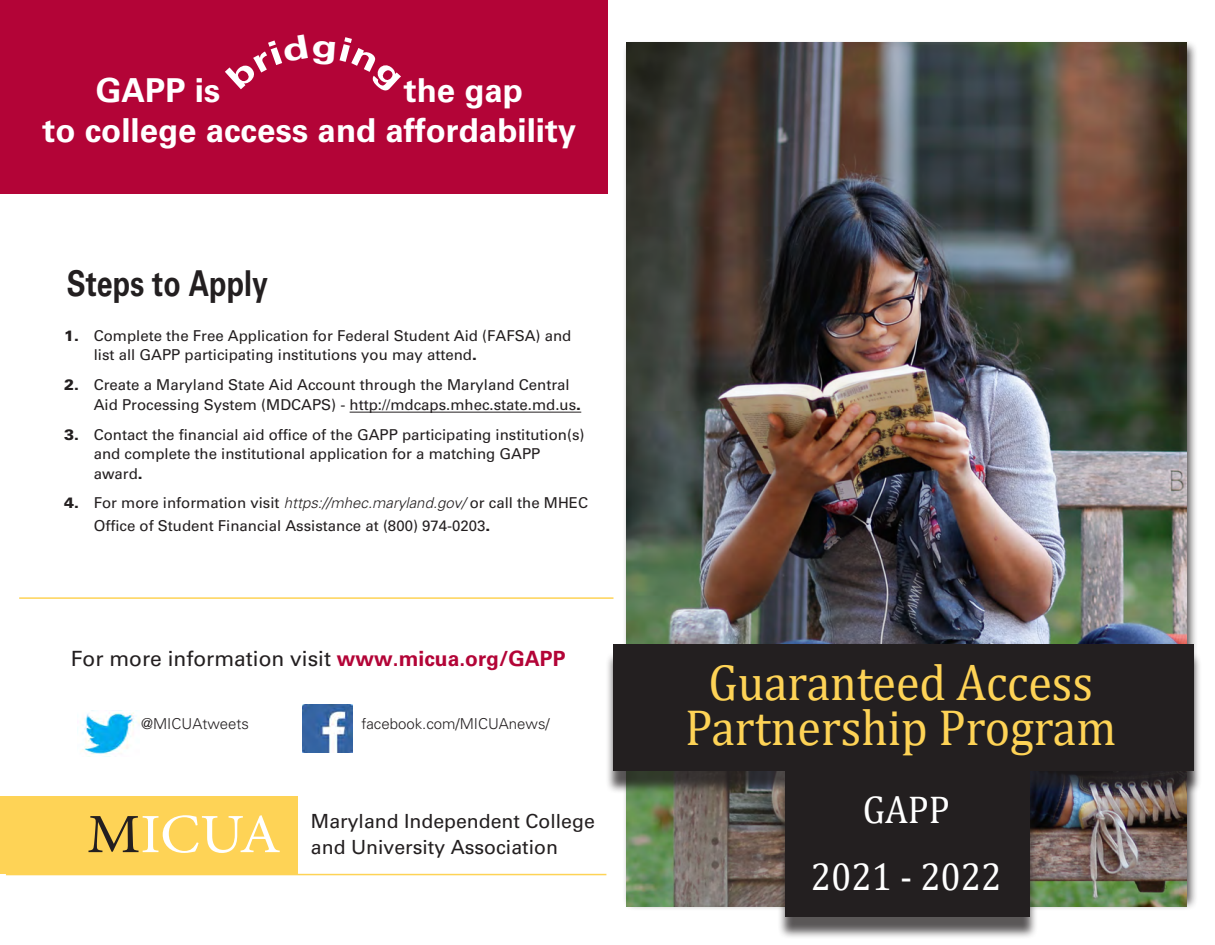
<style>
.page{position:relative;width:1215px;height:945px;background:#fff}
.page>*{position:absolute;margin:0;border:0;box-sizing:border-box;transform-origin:0 0}
.t1{font:55.5px "Minion Pro";letter-spacing:-.005em;color:#fff;scale:1.08 1}
.t2{font:51px "Cambria";color:#fed356;scale:.94 1}
.t3{font:39px/67.1px "Cambria";color:#fff;text-align:center;scale:.94 1}
.t4{font:700 35.7px "Univers";color:#231f20;scale:.8 1}
.t5{font:700 33px "Univers";color:#fff}
.t6{font:21px "Univers";color:#231f20}
.t7{font:19.5px "Univers";color:#231f20}
.t8{font:15px/19.5px "Univers";color:#231f20}
.t9{font:300 15px "Univers";color:#231f20}
.s1{font-weight:900}
.s2{font-weight:300;font-style:italic}
.s3{font-weight:700;color:#b30437}
.s4{color:#231f20}
</style>
<div class="page">
<div style="left:622px;top:40px;width:576px;height:871px;background:#231f20;opacity:.75"></div>
<img style="left:626px;top:43px;width:560px;height:864px">
<div style="left:0;top:0;width:608px;height:194px;background:#b30437"></div>
<img style="left:82px;top:712px;width:58px;height:45px">
<img style="left:303px;top:705px;width:49px;height:47px">
<hr style="left:19px;top:597px;width:594px;height:2px;background:#fed356">
<hr style="left:6px;top:874px;width:600px;height:1px;background:#fed356">
<div style="left:0;top:796px;width:298px;height:78px;background:#fed356"></div>
<div style="left:605px;top:651px;width:597px;height:143px;background:#231f20;opacity:.75"></div>
<div style="left:614px;top:645px;width:580px;height:126px;background:#231f20"></div>
<div style="left:777px;top:778px;width:261px;height:162px;background:#231f20;opacity:.75"></div>
<div style="left:785px;top:771px;width:245px;height:145px;background:#231f20"></div>
<hr style="left:350px;top:412px;width:231px;height:1px;background:#231f20">
<p class="t5" style="left:96px;top:71px;width:126px">GAPP is</p>
<p class="t5" style="left:404px;top:71px;width:121px">the gap</p>
<p class="t5" style="left:43px;top:111px;width:535px">to college access and affordability</p>
<p class="t4" style="left:67px;top:262px;width:253px">Steps to Apply</p>
<p class="t8" style="left:94px;top:326px;width:479px;text-indent:-29px"><span class="s1">1.</span> Complete the Free Application for Federal Student Aid (FAFSA) and list all GAPP participating institutions you may attend<span class="s1">.</span></p>
<p class="t8" style="left:94px;top:375px;width:489px;text-indent:-29px"><span class="s1">2.</span> Create a Maryland State Aid Account through the Maryland Central<br>Aid Processing System (MDCAPS) - http://mdcaps.mhec.state.md.us<span class="s1">.</span></p>
<p class="t8" style="left:94px;top:425px;width:492px;text-indent:-29px"><span class="s1">3.</span> Contact the financial aid office of the GAPP participating institution(s) and complete the institutional application for a matching GAPP award<span class="s1">.</span></p>
<p class="t8" style="left:94px;top:492px;width:496px;line-height:22.5px;text-indent:-29px"><span class="s1">4.</span> For more information visit <span class="s2">https://mhec.maryland.gov/</span> or call the MHEC<br>Office of Student Financial Assistance at (800) 974-0203<span class="s1">.</span></p>
<p class="t6" style="left:71px;top:647px;width:496px">For more information visit <span class="s3">www.micua.org/GAPP</span></p>
<p class="t9" style="left:141px;top:715px;width:109px">@MICUAtweets</p>
<p class="t9" style="left:361px;top:715px;width:190px">facebook.com/MICUAnews/</p>
<p class="t1" style="left:87px;top:797px;width:181px"><span class="s4">M</span>ICUA</p>
<p class="t7" style="left:311px;top:810px;width:285px">Maryland Independent College</p>
<p class="t7" style="left:311px;top:835px;width:249px">and University Association</p>
<p class="t2" style="left:709px;top:652px;width:410px">Guaranteed Access</p>
<p class="t2" style="left:685px;top:697px;width:460px">Partnership Program</p>
<p class="t3" style="left:811px;top:776px;width:204px">GAPP<br>2021 - 2022</p>
</div>
